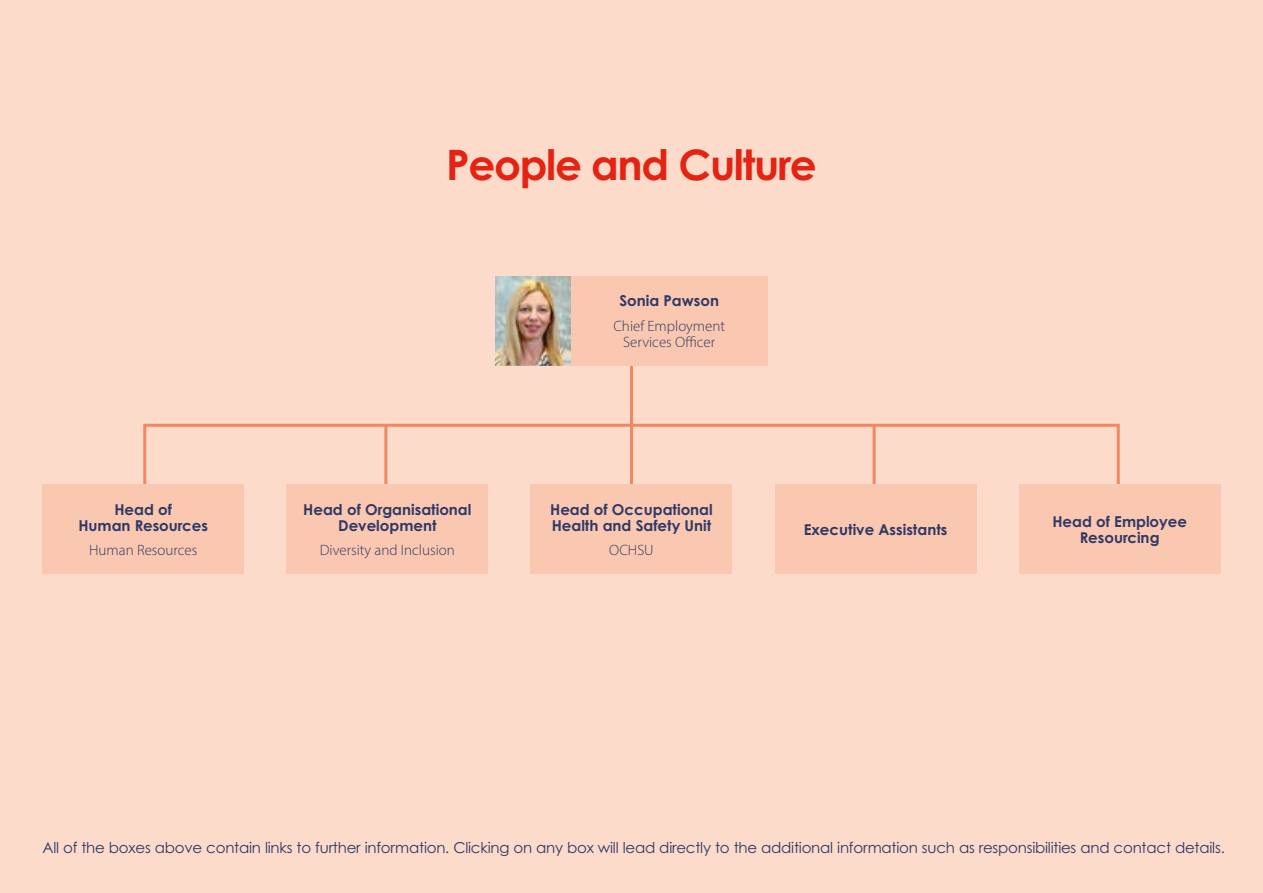
<style>
.page{position:relative;width:1263px;height:893px;background:#fcdbcb}
.page>*{position:absolute;margin:0;border:0;box-sizing:border-box;transform-origin:0 0}
.H1_Title{font:700 42px "Century Gothic Pro";letter-spacing:-.03em;color:#e42313}
.t1{font:15px "Century Gothic Pro";letter-spacing:-.015em;color:#2e3966}
.Name{font:700 15px/16.2px "Century Gothic Pro";color:#2e3966;text-align:center}
.Role{font:300 15px/16.2px "Myriad Pro";color:#2e3966;text-align:center}
</style>
<div class="page">
<hr style="left:630px;top:315px;width:3px;height:176px;background:#f18864">
<svg style="left:142px;top:423px;width:979px;height:71px"></svg>
<hr style="left:384px;top:425px;width:3px;height:60px;background:#f18864">
<hr style="left:873px;top:425px;width:3px;height:60px;background:#f18864">
<div style="left:571px;top:276px;width:196px;height:90px;background:#fac7b1"></div>
<img style="left:495px;top:276px;width:76px;height:90px">
<div style="left:287px;top:485px;width:201px;height:89px;background:#fac7b1"></div>
<div style="left:43px;top:485px;width:201px;height:89px;background:#fac7b1"></div>
<div style="left:531px;top:485px;width:201px;height:89px;background:#fac7b1"></div>
<div style="left:775px;top:485px;width:201px;height:89px;background:#fac7b1"></div>
<div style="left:1019px;top:485px;width:201px;height:89px;background:#fac7b1"></div>
<p class="H1_Title" style="left:446px;top:138px;width:372px">People and Culture</p>
<p class="Name" style="left:78px;top:501px;width:131px">Head of<br>Human Resources</p>
<p class="Role" style="left:89px;top:542px;width:110px">Human Resources</p>
<p class="Name" style="left:303px;top:501px;width:170px">Head of Organisational<br>Development</p>
<p class="Role" style="left:320px;top:542px;width:136px">Diversity and Inclusion</p>
<p class="Name" style="left:619px;top:292px;width:101px">Sonia Pawson</p>
<p class="Role" style="left:613px;top:318px;width:113px">Chief Employment<br>Services Officer</p>
<p class="Name" style="left:550px;top:501px;width:164px;text-align:left">Head of Occupational<br>Health and Safety Unit</p>
<p class="Role" style="left:609px;top:542px;width:46px">OCHSU</p>
<p class="Name" style="left:804px;top:521px;width:145px">Executive Assistants</p>
<p class="Name" style="left:1052px;top:513px;width:136px">Head of Employee<br>Resourcing</p>
<p class="t1" style="left:43px;top:838px;width:1184px">All of the boxes above contain links to further information. Clicking on any box will lead directly to the additional information such as responsibilities and contact details.</p>
</div>
